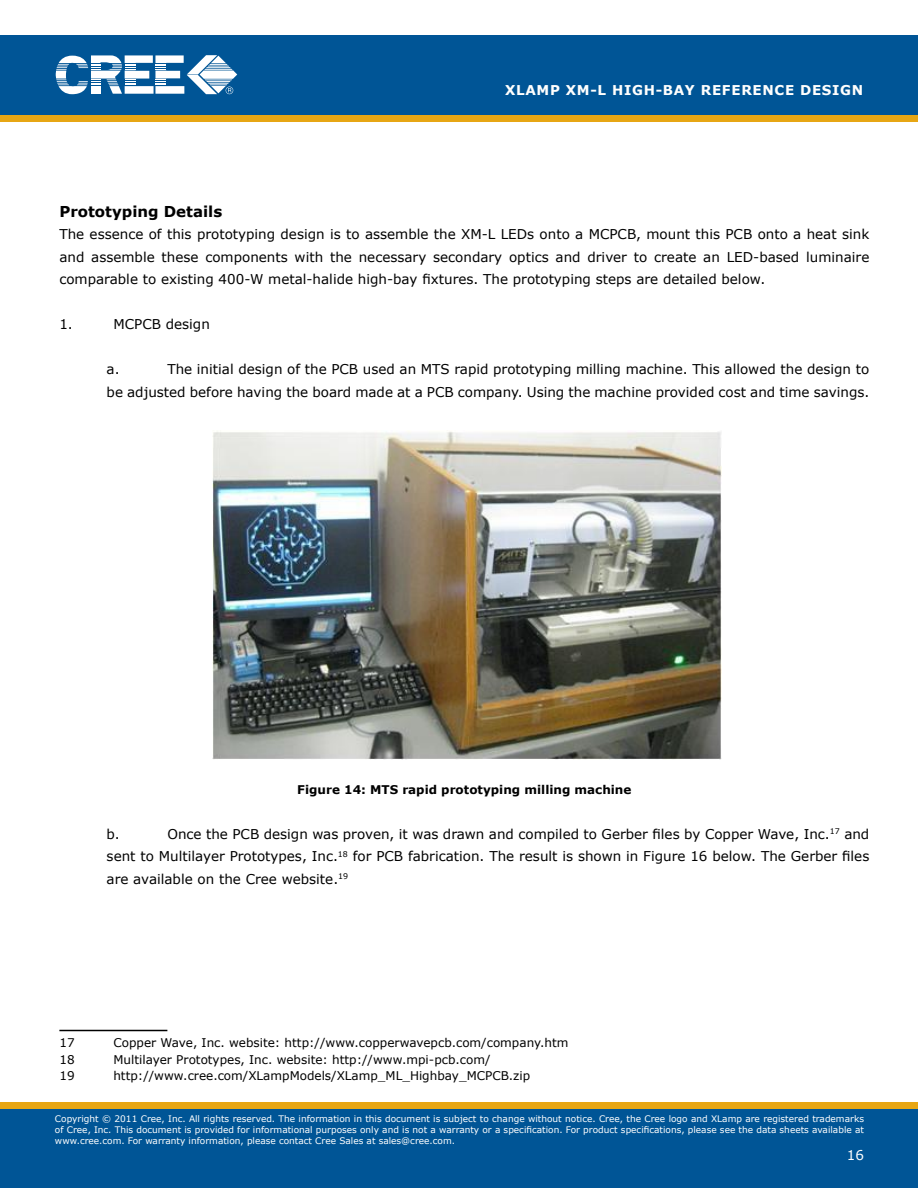
<style>
.page{position:relative;width:918px;height:1188px;background:#fff}
.page>*{position:absolute;margin:0;border:0;box-sizing:border-box;transform-origin:0 0}
.t1{font:27px "Calibri";color:#000}
.t2{font:700 15px "Verdana";color:#000}
.t3{font:13.5px/22.5px "Verdana";color:#000;text-align:justify}
.t4{font:700 13.5px "Verdana";letter-spacing:.05em;color:#fffffe}
.t5{font:13.5px "Verdana";color:#fff}
.t6{font:12px "Verdana";color:#000}
.t7{font:700 12px "Verdana";color:#000}
.t8{font:9px/10.8px "Verdana";color:#fff;text-align:justify}
</style>
<div class="page">
<div style="left:0;top:115px;width:918px;height:7px;background:#e7a614"></div>
<div style="left:0;top:35px;width:918px;height:80px;background:#005596"></div>
<svg style="left:56px;top:55px;width:181px;height:39px"></svg>
<div style="left:0;top:1108px;width:918px;height:80px;background:#005596"></div>
<div style="left:0;top:1102px;width:918px;height:6px;background:#e7a614"></div>
<hr style="left:59px;top:1030px;width:108px;height:1px;background:#000">
<img style="left:213px;top:431px;width:508px;height:329px">
<p class="t4" style="left:505px;top:82px;width:360px">XLamp xm-l High-bay Reference Design</p>
<p class="t2" style="left:59px;top:202px;width:164px">Prototyping Details</p>
<p class="t3" style="left:59px;top:223px;width:540px">The essence of this prototyping design is to assemble the XM -L LEDs onto a MCPC</p>
<p class="t3" style="left:59px;top:223px;width:811px;text-indent:568px">B, mount this PCB onto a heat sink and assemble these components with the necessary secondary optics and driver to create an LED-based luminaire comparable to existing 400-W metal-halide high-bay fixtures. The prototyping steps are detailed below.</p>
<p class="t3" style="left:59px;top:313px;width:15px">1.</p>
<p class="t3" style="left:113px;top:313px;width:11px">MCPC</p>
<p class="t3" style="left:152px;top:313px;width:60px">B design</p>
<p class="t3" style="left:107px;top:358px;width:15px">a.</p>
<h1 class="t1" style="left:417px;top:273px;width:103px">Figure 14</h1>
<p class="t3" style="left:107px;top:358px;width:764px;text-align:right">The initial design of the PCB used an MTS rapid prototyping milling machine. This allowed the design to<br>be adjusted before having the board made at a PCB company. Using the machine provided cost and time savings.</p>
<p class="t7" style="left:297px;top:782px;width:336px">Figure 14: MTS rapid prototyping milling machine</p>
<p class="t3" style="left:107px;top:822px;width:764px;text-indent:61px">Once the PCB design was proven, it was drawn and compiled to Gerber files by Copper Wave, Inc.<sup>17</sup> and sent to M ultilayer Prototypes, Inc.<sup>18</sup> for PCB fabrication. The result is shown in Figure 16 below. The Gerber files are available on the Cree website.<sup>19</sup></p>
<p class="t3" style="left:107px;top:822px;width:15px">b.</p>
<p class="t6" style="left:59px;top:1035px;width:40px">17 C</p>
<p class="t6" style="left:122px;top:1035px;width:448px">opper Wave, Inc. website: http://www.copperwavepcb.com/company.htm</p>
<p class="t6" style="left:59px;top:1052px;width:41px">18 M</p>
<p class="t6" style="left:124px;top:1052px;width:368px">ultilayer Prototypes, Inc. website: http://www.mpi-pcb.com/</p>
<p class="t6" style="left:59px;top:1068px;width:17px">19</p>
<p class="t6" style="left:113px;top:1068px;width:363px">http://www.cree.com/XLampM odels/XLamp_ML_Highbay_MCPC</p>
<p class="t6" style="left:501px;top:1068px;width:31px">B.zip</p>
<p class="t8" style="left:55px;top:1113px;width:811px">Copyright © 2011 Cree, Inc. All rights reserved. The information in this document is subject to change without notice. Cree, the Cree logo and XLamp are registered trademarks of Cree, Inc. This document is provided for informational purposes only and is not a warranty or a specification. For product specifications, please see the data sheets available at www.cree.com. For warranty information, please contact Cree Sales at sales@cree.com.</p>
<p class="t5" style="left:847px;top:1146px;width:19px">16</p>
</div>
